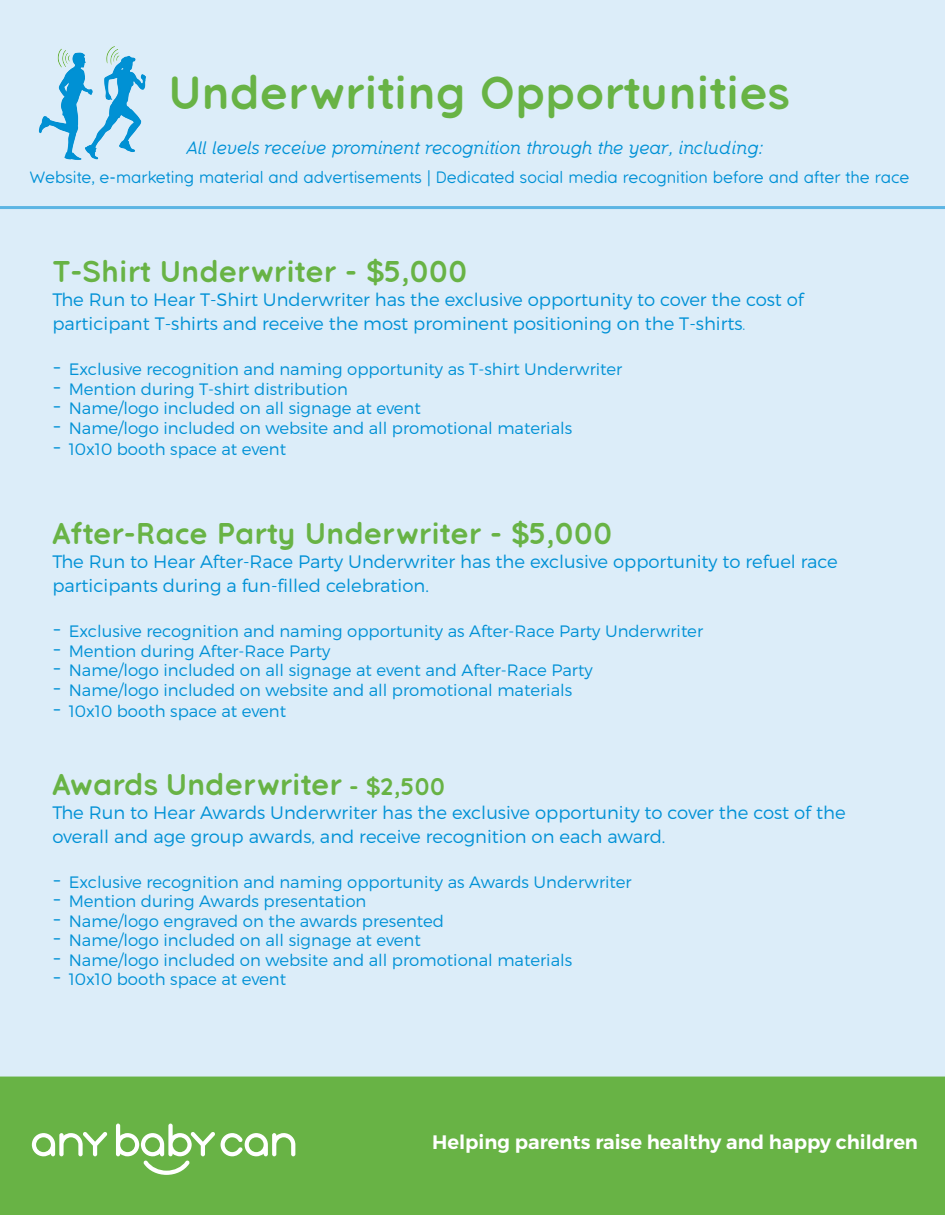
<style>
.page{position:relative;width:945px;height:1215px;background:#dcedf9}
.page>*{position:absolute;margin:0;border:0;box-sizing:border-box;transform-origin:0 0}
.t1{font:700 46.5px "Quicksand Pro";color:#68b345}
.t2{font:700 30px "Quicksand Pro";color:#68b345}
.t3{font:600 19.5px "Montserrat";color:#fff}
.t4{font:300 18px/24px "Montserrat";color:#0091d6}
.t5{font:italic 18px "Quicksand Pro";color:#0091d6}
.t6{font:300 16.5px "Montserrat";color:#0091d6}
.t7{font:16.5px "Quicksand Pro";color:#0091d6}
.s1{font-family:"Quicksand Pro"}
.s2{font-family:"Quicksand Pro";font-size:24px}
.s3{font-size:24px}
</style>
<div class="page">
<img style="left:38px;top:46px;width:108px;height:114px">
<div style="left:0;top:1077px;width:945px;height:138px;background:#68b345"></div>
<svg style="left:32px;top:1124px;width:263px;height:51px"></svg>
<p class="t1" style="left:168px;top:62px;width:624px">Underwriting Opportunities</p>
<p class="t5" style="left:187px;top:136px;width:578px">All levels receive prominent recognition through the year, including:</p>
<p class="t7" style="left:30px;top:167px;width:881px">Website, e-marketing material and advertisements | Dedicated social media recognition before and after the race</p>
<p class="t2" style="left:52px;top:252px;width:417px">T-Shirt Underwriter - $5,000</p>
<p class="t4" style="left:52px;top:288px;width:753px">The Run to Hear T-Shirt Underwriter has the exclusive opportunity to cover the cost of</p>
<p class="t4" style="left:52px;top:312px;width:695px">participant T-shirts and receive the most prominent positioning on the T-shirts<span class="s1">.</span></p>
<p class="t6" style="left:52px;top:359px;width:571px"><span class="s2">-</span> Exclusive recognition and naming opportunity as T-shirt Underwriter</p>
<p class="t6" style="left:52px;top:379px;width:297px"><span class="s2">-</span> Mention during T-shirt distribution</p>
<p class="t6" style="left:52px;top:398px;width:370px"><span class="s2">-</span> Name/logo included on all signage at event</p>
<p class="t6" style="left:52px;top:418px;width:521px"><span class="s2">-</span> Name/logo included on website and all promotional materials</p>
<p class="t6" style="left:52px;top:439px;width:235px"><span class="s2">-</span> 10x10 booth space at event</p>
<p class="t2" style="left:52px;top:514px;width:562px">After-Race Party Underwriter - $5,000</p>
<p class="t4" style="left:52px;top:550px;width:787px">The Run to Hear After-Race Party Underwriter has the exclusive opportunity to refuel race</p>
<p class="t4" style="left:52px;top:574px;width:378px">participants during a fun-filled celebration.</p>
<p class="t6" style="left:52px;top:621px;width:652px"><span class="s2">-</span> Exclusive recognition and naming opportunity as After-Race Party Underwriter</p>
<p class="t6" style="left:52px;top:641px;width:280px"><span class="s2">-</span> Mention during After-Race Party</p>
<p class="t6" style="left:52px;top:660px;width:542px"><span class="s2">-</span> Name/logo included on all signage at event and After-Race Party</p>
<p class="t6" style="left:52px;top:680px;width:521px"><span class="s2">-</span> Name/logo included on website and all promotional materials</p>
<p class="t6" style="left:52px;top:701px;width:235px"><span class="s2">-</span> 10x10 booth space at event</p>
<p class="t2" style="left:52px;top:765px;width:394px">Awards Underwriter <span class="s3">- $2,500</span></p>
<p class="t4" style="left:52px;top:800px;width:795px">The Run to Hear Awards Underwriter has the exclusive opportunity to cover the cost of the overall and age group awards, and receive recognition on each award.</p>
<p class="t6" style="left:52px;top:872px;width:581px"><span class="s2">-</span> Exclusive recognition and naming opportunity as Awards Underwriter</p>
<p class="t6" style="left:52px;top:891px;width:315px"><span class="s2">-</span> Mention during Awards presentation</p>
<p class="t6" style="left:52px;top:911px;width:393px"><span class="s2">-</span> Name/logo engraved on the awards presented</p>
<p class="t6" style="left:52px;top:930px;width:370px"><span class="s2">-</span> Name/logo included on all signage at event</p>
<p class="t6" style="left:52px;top:950px;width:521px"><span class="s2">-</span> Name/logo included on website and all promotional materials</p>
<p class="t6" style="left:52px;top:969px;width:235px"><span class="s2">-</span> 10x10 booth space at event</p>
<p class="t3" style="left:432px;top:1130px;width:487px">Helping parents raise healthy and happy children</p>
</div>
